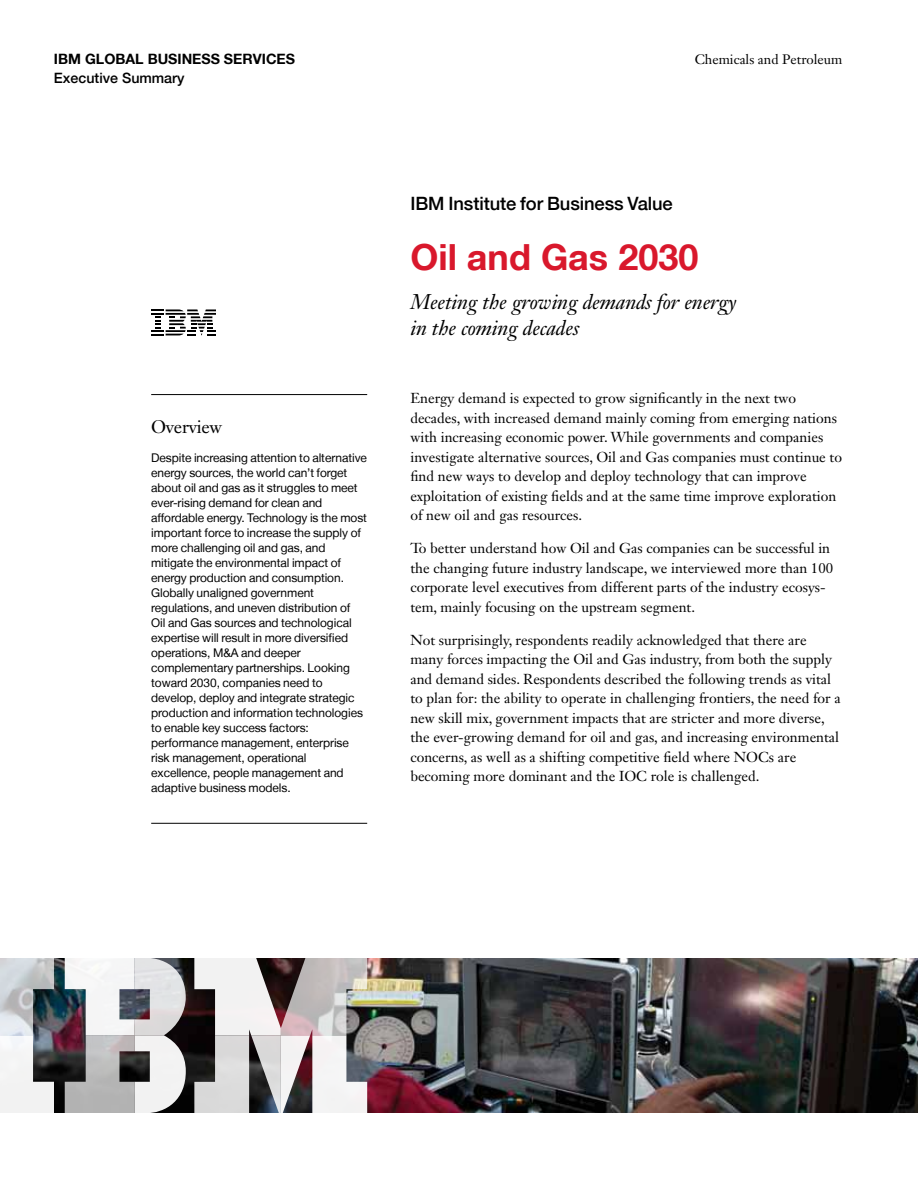
<style>
.page{position:relative;width:918px;height:1188px;background:#fff}
.page>*{position:absolute;margin:0;border:0;box-sizing:border-box;transform-origin:0 0}
.t1{font:700 36px "Helvetica Neue LT";color:#d9182c}
.t2{font:italic 21px/25.5px "Janson Text LT Std";letter-spacing:-.01em;color:#000}
.t3{font:500 18.3px "Helvetica Neue LT";letter-spacing:-.005em;color:#000}
.t4{font:18px "Janson Text LT Std";letter-spacing:-.015em;color:#000}
.t5{font:14.25px/19.5px "Janson Text LT Std";color:#000}
.t6{font:700 14.25px "Helvetica Neue LT";color:#000}
.t7{font:500 14.25px "Helvetica Neue LT";color:#000}
.t8{font:13.5px "Janson Text LT Std";color:#000}
.t9{font:12px/15px "Helvetica Neue LT";letter-spacing:-.005em;color:#000}
</style>
<div class="page">
<img style="left:54px;top:958px;width:864px;height:155px">
<svg style="left:151px;top:309px;width:65px;height:26px"></svg>
<hr style="left:151px;top:394px;width:216px;height:1px;background:#000">
<hr style="left:151px;top:823px;width:216px;height:1px;background:#000">
<svg style="left:0;top:958px;width:54px;height:155px"></svg>
<svg style="left:194px;top:958px;width:173px;height:155px"></svg>
<svg style="left:65px;top:958px;width:121px;height:155px"></svg>
<p class="t6" style="left:54px;top:50px;width:243px">IBM GLOBAL BUSINESS SERVICES</p>
<p class="t8" style="left:695px;top:51px;width:149px">Chemicals and Petroleum</p>
<p class="t7" style="left:54px;top:70px;width:132px">Executive Summary</p>
<p class="t3" style="left:410px;top:192px;width:264px">IBM Institute for Business Value</p>
<p class="t4" style="left:151px;top:416px;width:73px">Overview</p>
<p class="t9" style="left:151px;top:450px;width:217px">Despite increasing attention to alternative energy sources, the world can’t forget about oil and gas as it struggles to meet ever-rising demand for clean and affordable energy. Technology is the most important force to increase the supply of more challenging oil and gas, and mitigate the environmental impact of energy production and consumption.<br>Globally unaligned government regulations, and uneven distribution of Oil and Gas sources and technological expertise will result in more diversified operations, M&amp;A and deeper complementary partnerships. Looking toward 2030, companies need to develop, deploy and integrate strategic production and information technologies to enable key success factors: performance management, enterprise risk management, operational excellence, people management and adaptive business models.</p>
<h1 class="t1" style="left:410px;top:235px;width:289px">OIL AND GAS 2030</h1>
<h2 class="t2" style="left:410px;top:289px;width:328px">Meeting the growing demands for energy in the coming decades</h2>
<p class="t5" style="left:410px;top:389px;width:433px">Energy demand is expected to grow significantly in the next two decades, with increased demand mainly coming from emerging nations with increasing economic power. While governments and companies investigate alternative sources, Oil and Gas companies must continue to find new ways to develop and deploy technology that can improve exploitation of existing fields and at the same time improve exploration of new oil and gas resources.</p>
<p class="t5" style="left:410px;top:539px;width:424px">To better understand how Oil and Gas companies can be successful in the changing future industry landscape, we interviewed more than 100 corporate level executives from different parts of the industry ecosys&shy;tem, mainly focusing on the upstream segment.</p>
<p class="t5" style="left:410px;top:630px;width:432px">Not surprisingly, respondents readily acknowledged that there are many forces impacting the Oil and Gas industry, from both the supply and demand sides. Respondents described the following trends as vital to plan for: the ability to operate in challenging frontiers, the need for a new skill mix, government impacts that are stricter and more diverse, the ever-growing demand for oil and gas, and increasing environmental concerns, as well as a shifting competitive field where NOCs are becoming more dominant and the IOC role is challenged.</p>
</div>
